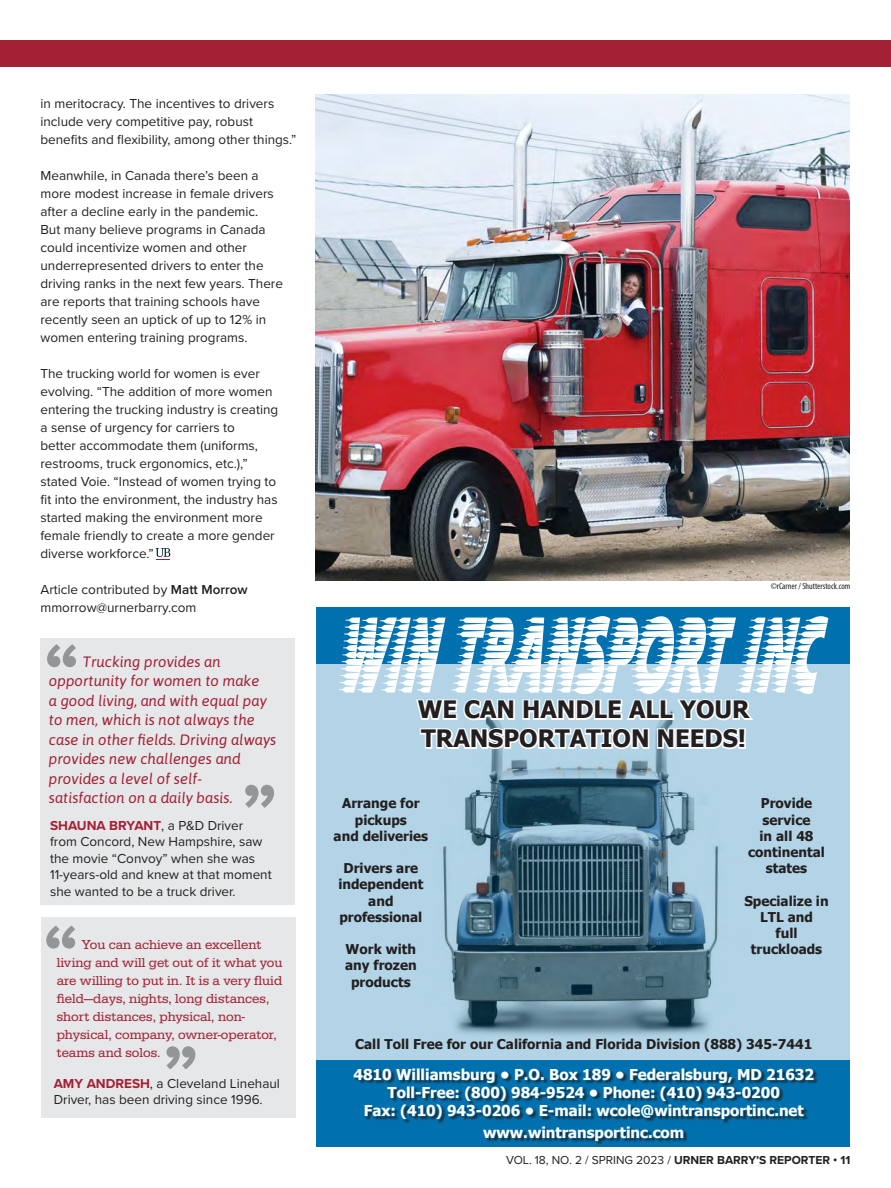
<style>
.page{position:relative;width:891px;height:1188px;background:#fff}
.page>*{position:absolute;margin:0;border:0;box-sizing:border-box;transform-origin:0 0}
.t1{font:700 24px/28.8px "Tahoma";color:#231f20}
.t2{font:italic 15px/19.5px "Asap";color:#a32035}
.t3{font:700 15px/18px "Tahoma";color:#fff;text-align:center}
.t4{font:13.5px/18px "Proxima Nova";color:#231f20}
.t5{font:700 13.5px/16.2px "Tahoma";color:#231f20;text-align:center}
.t6{font:13.5px/18px "Serifa";color:#a32035}
.t7{font:12px "Proxima Nova";color:#231f20}
.t8{font:condensed 9px "Myriad Pro";color:#231f20}
.s1{font-weight:600}
.s2{font-weight:700;color:#a32035}
.s3{font-weight:700}
</style>
<div class="page">
<div style="left:40px;top:639px;width:255px;height:266px;background:#e6e7e8"></div>
<div style="left:41px;top:917px;width:255px;height:201px;background:#e6e7e8"></div>
<div style="left:0;top:40px;width:891px;height:28px;background:#a32035"></div>
<div style="left:316px;top:608px;width:534px;height:539px;background:#0071ae"></div>
<div style="left:316px;top:664px;width:534px;height:396px;background:#b2d4e6"></div>
<img style="left:442px;top:751px;width:278px;height:285px">
<svg style="left:355px;top:1069px;width:459px;height:51px"></svg>
<svg style="left:485px;top:1127px;width:199px;height:15px"></svg>
<svg style="left:339px;top:616px;width:489px;height:135px"></svg>
<svg style="left:156px;top:548px;width:14px;height:12px"></svg>
<img style="left:316px;top:94px;width:534px;height:486px">
<svg style="left:47px;top:644px;width:29px;height:23px"></svg>
<svg style="left:46px;top:926px;width:29px;height:23px"></svg>
<svg style="left:245px;top:785px;width:29px;height:23px"></svg>
<svg style="left:166px;top:1046px;width:29px;height:23px"></svg>
<p class="t4" style="left:40px;top:94px;width:258px">in meritocracy. The incentives to drivers include very competitive pay, robust benefits and flexibility, among other things.”</p>
<p class="t4" style="left:40px;top:166px;width:244px">Meanwhile, in Canada there’s been a more modest increase in female drivers after a decline early in the pandemic.<br>But many believe programs in Canada could incentivize women and other underrepresented drivers to enter the driving ranks in the next few years. There are reports that training schools have recently seen an uptick of up to 12% in women entering training programs.</p>
<p class="t4" style="left:40px;top:364px;width:239px">The trucking world for women is ever evolving. “The addition of more women entering the trucking industry is creating a sense of urgency for carriers to<br>better accommodate them (uniforms, restrooms, truck ergonomics, etc.),” stated Voie. “Instead of women trying to fit into the environment, the industry has started making the environment more female friendly to create a more gender diverse workforce.”</p>
<p class="t4" style="left:40px;top:580px;width:209px">Article contributed by <span class="s1">Matt Morrow </span>mmorrow@urnerbarry.com</p>
<p class="t2" style="left:49px;top:651px;width:229px;text-indent:34px">Trucking provides an opportunity for women to make<br>a good living, and with equal pay to men, which is not always the case in other fields. Driving always provides new challenges and provides a level of self&shy;satisfaction on a daily basis.</p>
<p class="t4" style="left:50px;top:816px;width:223px;line-height:16.5px"><span class="s2">SHAUNA BRYANT</span>, a P&amp;D Driver from Concord, New Hampshire, saw the movie “Convoy” when she was<br>11-years-old and knew at that moment she wanted to be a truck driver.</p>
<p class="t6" style="left:57px;top:935px;width:227px;text-indent:25px">You can achieve an excellent living and will get out of it what you are willing to put in. It is a very fluid field—days, nights, long distances, short distances, physical, non&shy;physical, company, owner-operator, teams and solos.</p>
<p class="t4" style="left:54px;top:1075px;width:228px;line-height:16.5px"><span class="s2">AMY ANDRESH</span>, a Cleveland Linehaul<br>Driver, has been driving since 1996.</p>
<p class="t8" style="left:771px;top:580px;width:81px">©rCarner / Shutterstock.com</p>
<h1 class="t1" style="left:418px;top:695px;width:334px">WE CAN HANDLE ALL YOUR<br>TRANSPORTATION NEEDS!</h1>
<p class="t5" style="left:334px;top:795px;width:96px">Arrange for pickups<br>and deliveries</p>
<p class="t5" style="left:338px;top:860px;width:87px">Drivers are independent and professional</p>
<p class="t5" style="left:345px;top:941px;width:73px">Work with any frozen products</p>
<p class="t5" style="left:748px;top:795px;width:78px">Provide service<br>in all 48 continental states</p>
<p class="t5" style="left:744px;top:892px;width:86px">Specialize in<br>LTL and<br>full truckloads</p>
<p class="t5" style="left:355px;top:1035px;width:459px">Call Toll Free for our California and Florida Division (888) 345-7441</p>
<p class="t3" style="left:354px;top:1065px;width:462px">4810 Williamsburg • P.O. Box 189 • Federalsburg, MD 21632<br>Toll-Free: (800) 984-9524 • Phone: (410) 943-0200<br>Fax: (410) 943-0206 • E-mail: wcole@wintransportinc.net</p>
<p class="t3" style="left:483px;top:1123px;width:202px">www.wintransportinc.com</p>
<p class="t7" style="left:506px;top:1152px;width:346px">VOL. 18, NO. 2 / SPRING 2023 / <span class="s3">URNER BARRY’S REPORTER • 11</span></p>
</div>
